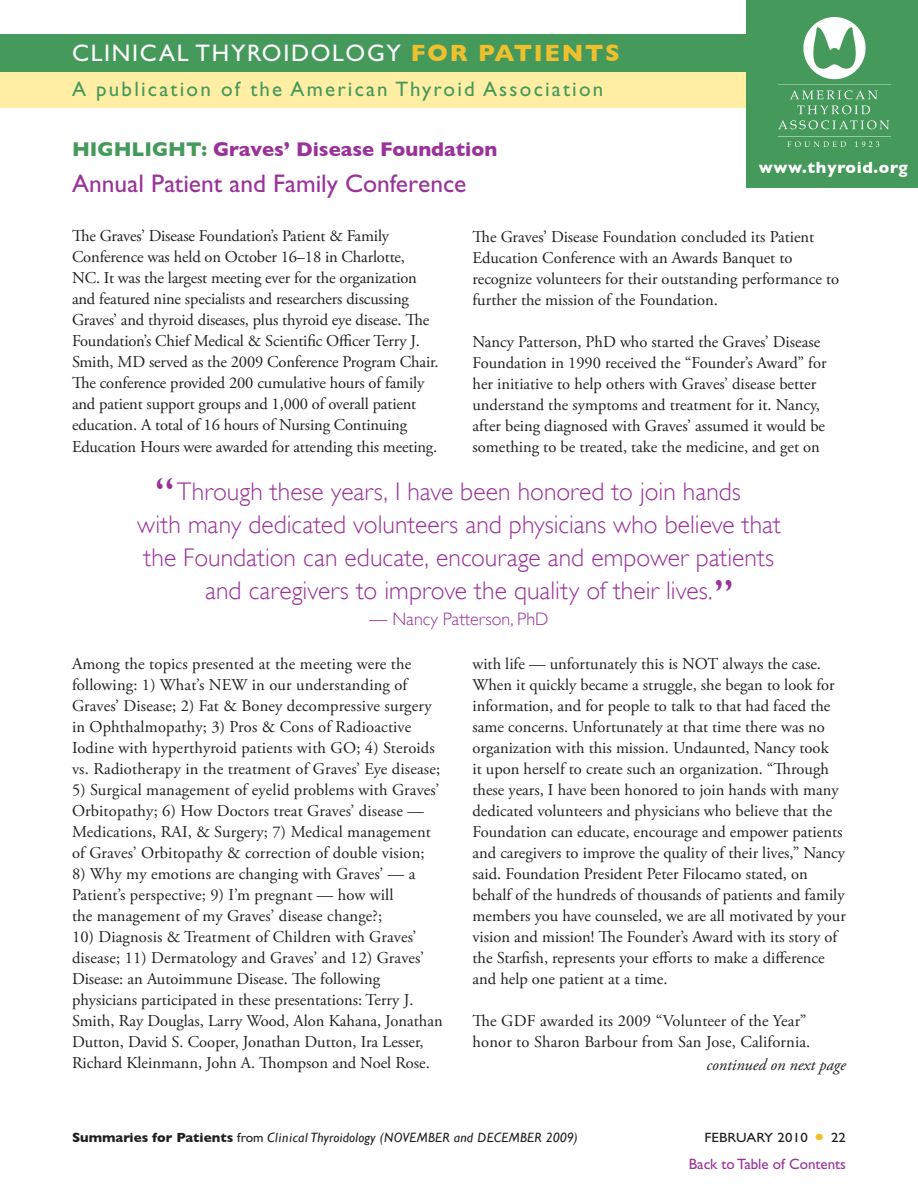
<style>
.page{position:relative;width:918px;height:1188px;background:#fff}
.page>*{position:absolute;margin:0;border:0;box-sizing:border-box;transform-origin:0 0}
.t1{font:45px "Gill Sans Std";color:#939}
.callout{font:300 25.5px/33px "Gill Sans";color:#939;text-align:center}
.t2{font:25.5px "Gill Sans Std";color:#939}
.t3{font:24px "Gill Sans Std";letter-spacing:.07em;color:#fff}
.t4{font:21px "Gill Sans Std";letter-spacing:.105em;color:#45995b}
.Topic_Header{font:700 20.25px "Gill Sans";color:#939}
.body_editor_name{font:300 18px "Gill Sans";color:#939}
.Highlight_on_body{font:16.5px/21px "Adobe Garamond Pro";color:#231f20}
.body_continued_on{font:italic 16.5px "Adobe Garamond Pro";color:#231f20}
.t5{font:700 16.5px "Gill Sans";letter-spacing:.04em;color:#fff}
.t6{font:15px "Gill Sans Std";color:#939}
.t7{font:italic 13.5px "Gill Sans";letter-spacing:.02em;color:#231f20}
.t8{font:13.5px "Gill Sans Std";letter-spacing:.01em;color:#231f20;scale:1.1 1}
.s1{font-family:"Gill Sans";font-weight:700;color:#efc02d}
.s2{color:#45995b}
.s3{font-weight:700;font-style:normal}
.s4{font-family:"Gill Sans Std";font-style:normal}
</style>
<div class="page">
<div style="left:0;top:70px;width:918px;height:38px;background:#ffeea4"></div>
<div style="left:0;top:35px;width:918px;height:37px;background:#45995b"></div>
<div style="left:747px;top:0;width:171px;height:188px;background:#45995b"></div>
<img style="left:778px;top:18px;width:112px;height:129px">
<p class="t3" style="left:72px;top:40px;width:550px">CLINICAL THYROIDOLOGY <span class="s1">FOR PATIENTS</span></p>
<p class="t4" style="left:72px;top:77px;width:533px">A publication of the American Thyroid Association</p>
<p class="Topic_Header" style="left:72px;top:138px;width:427px"><span class="s2">HIGHLIGHT:</span> Graves’ Disease Foundation</p>
<p class="t2" style="left:72px;top:169px;width:396px">Annual Patient and Family Conference</p>
<p class="t5" style="left:759px;top:158px;width:150px">www.thyroid.org</p>
<p class="Highlight_on_body" style="left:72px;top:226px;width:368px">The Graves’ Disease Foundation’s Patient &amp; Family Conference was held on October 16–18 in Charlotte,<br>NC. It was the largest meeting ever for the organization and featured nine specialists and researchers discussing Graves’ and thyroid diseases, plus thyroid eye disease. The Foundation’s Chief Medical &amp; Scientific Officer Terry J.<br>Smith, MD served as the 2009 Conference Program Chair.<br>The conference provided 200 cumulative hours of family and patient support groups and 1,000 of overall patient education. A total of 16 hours of Nursing Continuing Education Hours were awarded for attending this meeting.</p>
<p class="Highlight_on_body" style="left:473px;top:226px;width:368px">The Graves’ Disease Foundation concluded its Patient Education Conference with an Awards Banquet to recognize volunteers for their outstanding performance to further the mission of the Foundation.</p>
<p class="Highlight_on_body" style="left:473px;top:331px;width:356px">Nancy Patterson, PhD who started the Graves’ Disease Foundation in 1990 received the “Founder’s Award” for her initiative to help others with Graves’ disease better understand the symptoms and treatment for it. Nancy, after being diagnosed with Graves’ assumed it would be something to be treated, take the medicine, and get on</p>
<p class="t1" style="left:155px;top:468px;width:21px">“</p>
<p class="callout" style="left:137px;top:475px;width:645px">Through these years, I have been honored to join hands<br>with many dedicated volunteers and physicians who believe that the Foundation can educate, encourage and empower patients and caregivers to improve the quality of their lives.</p>
<p class="body_editor_name" style="left:369px;top:609px;width:181px">— Nancy Patterson, PhD</p>
<p class="t1" style="left:714px;top:570px;width:21px">”</p>
<p class="Highlight_on_body" style="left:72px;top:654px;width:370px">Among the topics presented at the meeting were the following: 1) What’s NEW in our understanding of Graves’ Disease; 2) Fat &amp; Boney decompressive surgery in Ophthalmopathy; 3) Pros &amp; Cons of Radioactive Iodine with hyperthyroid patients with GO; 4) Steroids vs. Radiotherapy in the treatment of Graves’ Eye disease;</p>
<p class="Highlight_on_body" style="left:72px;top:780px;width:369px">5) Surgical management of eyelid problems with Graves’ Orbitopathy; 6) How Doctors treat Graves’ disease — Medications, RAI, &amp; Surgery; 7) Medical management of Graves’ Orbitopathy &amp; correction of double vision;</p>
<p class="Highlight_on_body" style="left:72px;top:864px;width:345px">8) Why my emotions are changing with Graves’ — a<br>Patient’s perspective; 9) I’m pregnant — how will the management of my Graves’ disease change?;</p>
<p class="Highlight_on_body" style="left:72px;top:927px;width:372px">10) Diagnosis &amp; Treatment of Children with Graves’ disease; 11) Dermatology and Graves’ and 12) Graves’ Disease: an Autoimmune Disease. The following physicians participated in these presentations: Terry J.<br>Smith, Ray Douglas, Larry Wood, Alon Kahana, Jonathan Dutton, David S. Cooper, Jonathan Dutton, Ira Lesser, Richard Kleinmann, John A. Thompson and Noel Rose.</p>
<p class="Highlight_on_body" style="left:473px;top:654px;width:375px">with life — unfortunately this is NOT always the case.<br>When it quickly became a struggle, she began to look for information, and for people to talk to that had faced the same concerns. Unfortunately at that time there was no organization with this mission. Undaunted, Nancy took<br>it upon herself to create such an organization. “Through these years, I have been honored to join hands with many dedicated volunteers and physicians who believe that the Foundation can educate, encourage and empower patients and caregivers to improve the quality of their lives,” Nancy said. Foundation President Peter Filocamo stated, on behalf of the hundreds of thousands of patients and family members you have counseled, we are all motivated by your vision and mission! The Founder’s Award with its story of the Starfish, represents your efforts to make a difference and help one patient at a time.</p>
<p class="Highlight_on_body" style="left:473px;top:1011px;width:339px">The GDF awarded its 2009 “Volunteer of the Year” honor to Sharon Barbour from San Jose, California.</p>
<p class="body_continued_on" style="left:707px;top:1054px;width:141px">continued on next page</p>
<p class="t7" style="left:72px;top:1130px;width:507px"><span class="s3">Summaries for Patients</span> <span class="s4">from</span> Clinical Thyroidology (NOVEMBER and DECEMBER 2009)</p>
<p class="t8" style="left:704px;top:1130px;width:95px">FEBRUARY 2010</p>
<p class="t8" style="left:831px;top:1130px;width:15px">22</p>
<p class="t6" style="left:689px;top:1155px;width:159px">Back to Table of Contents</p>
</div>
